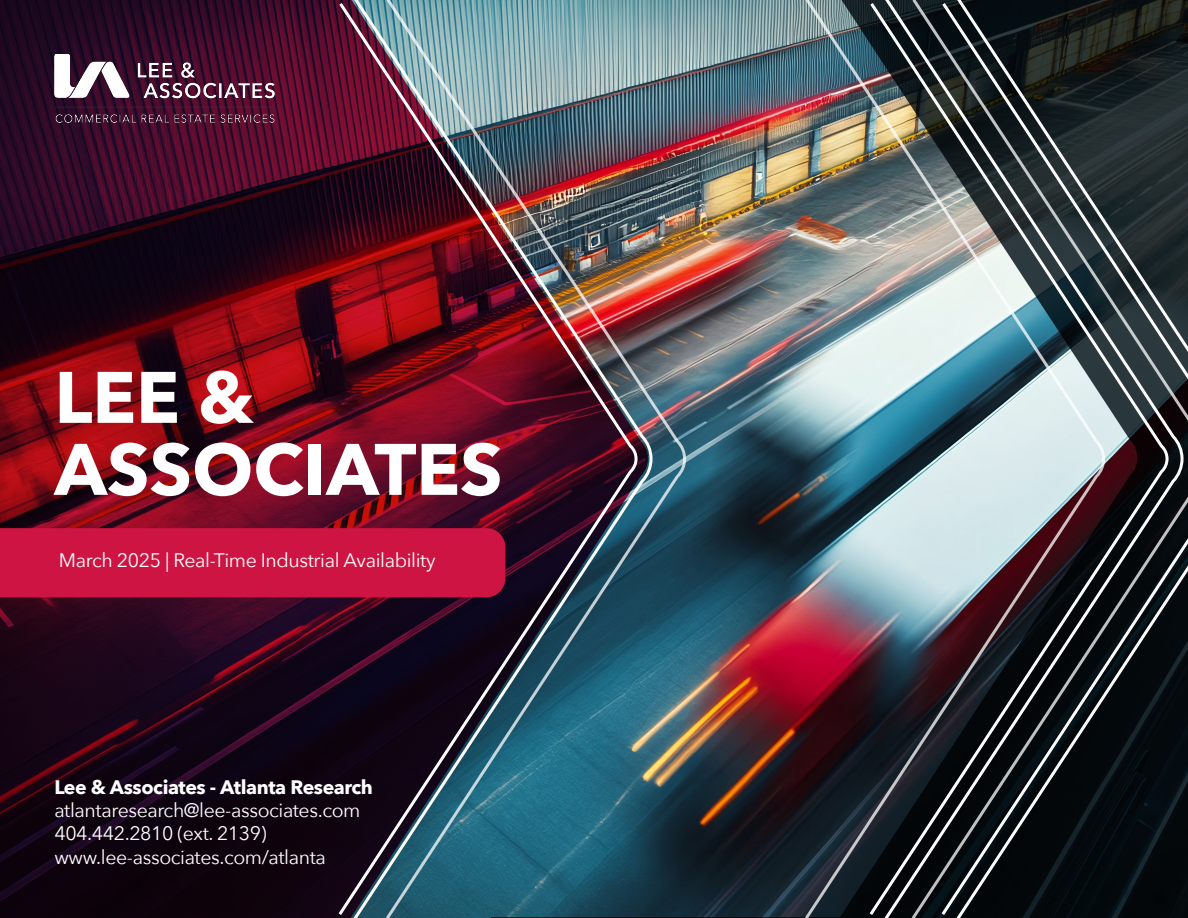
<style>
.page{position:relative;width:1188px;height:918px;background:#fff}
.page>*{position:absolute;margin:0;border:0;box-sizing:border-box;transform-origin:0 0}
.t1{font:700 72px "Avenir Next";color:#fff}
.t2{font:19.5px "Avenir Next";letter-spacing:-.02em;color:#fff}
.t3{font:700 19.5px "Avenir Next";letter-spacing:-.02em;color:#fff}
</style>
<div class="page">
<svg style="left:0;top:0;width:336px;height:918px;background:#45081c"></svg>
<img style="left:687px;top:0;width:116px;height:918px">
<img style="left:803px;top:0;width:136px;height:918px">
<img style="left:54px;top:54px;width:221px;height:68px">
<img style="left:654px;top:0;width:33px;height:918px">
<img style="left:639px;top:0;width:15px;height:918px">
<img style="left:336px;top:0;width:303px;height:918px">
<svg style="left:939px;top:0;width:249px;height:918px;background:#41484c"></svg>
<p class="t1" style="left:54px;top:335px;width:201px">LEE &amp;</p>
<p class="t1" style="left:54px;top:407px;width:450px">ASSOCIATES</p>
<p class="t2" style="left:59px;top:544px;width:378px">March 2025 | Real-Time Industrial Availability</p>
<p class="t3" style="left:54px;top:770px;width:320px">Lee &amp; Associates - Atlanta Research</p>
<p class="t2" style="left:54px;top:794px;width:307px">atlantaresearch@lee-associates.com</p>
<p class="t2" style="left:54px;top:817px;width:214px">404.442.2810 (ext. 2139)</p>
<p class="t2" style="left:54px;top:841px;width:273px">www.lee-associates.com/atlanta</p>
</div>
